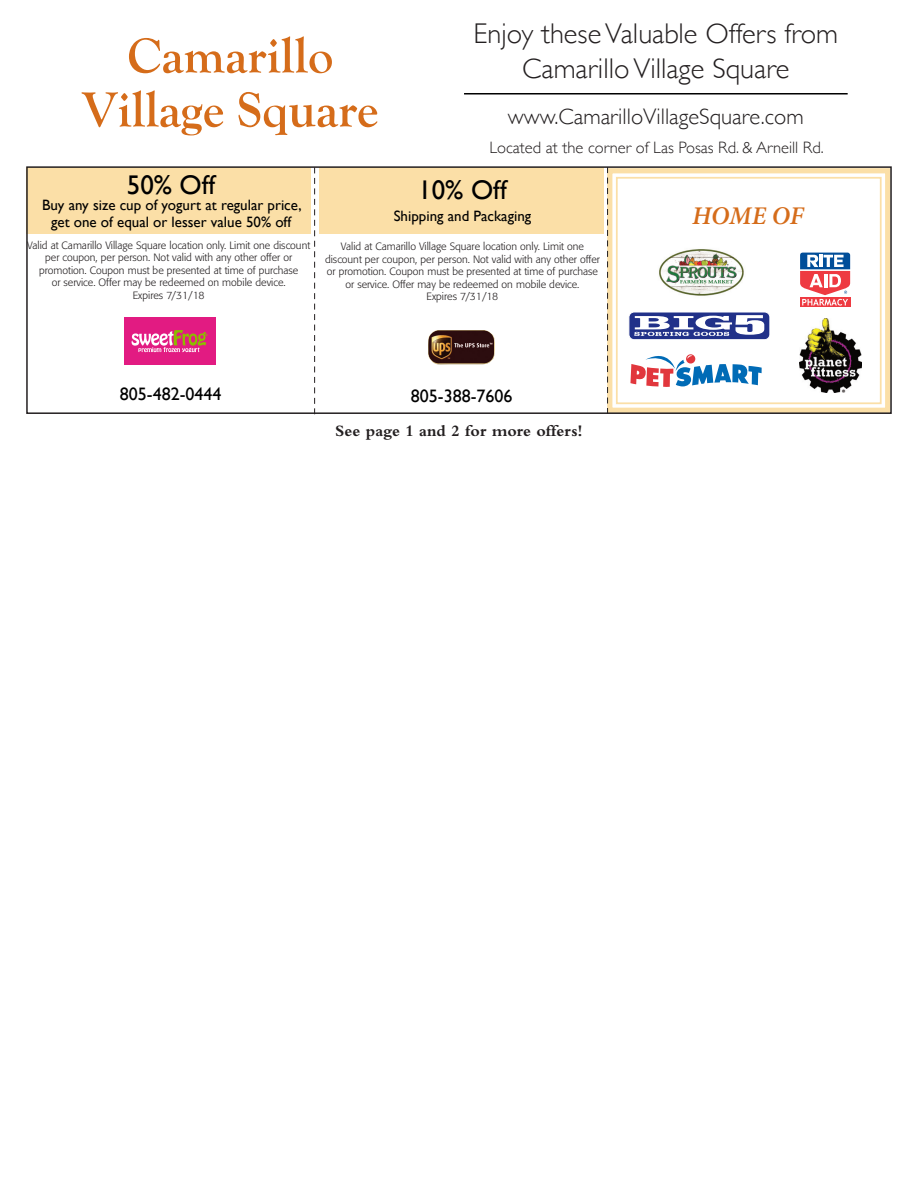
<style>
.page{position:relative;width:918px;height:1188px;background:#fff}
.page>*{position:absolute;margin:0;border:0;box-sizing:border-box;transform-origin:0 0}
.Small_sub_offer{font:700 51px "Goudy Old Style T";color:#d56c1a}
.Phone_Number{font:300 28.5px "Gill Sans";color:#231f20}
.Offer{font:27px "Gill Sans";color:#000}
.Phone_Number-2{font:italic 600 25.5px "Minion Pro";letter-spacing:-.01em;color:#d56c1a}
.t1{font:300 22.5px "Gill Sans";color:#231f20}
.Coupon_Phone_Number{font:18px "Gill Sans";color:#000}
.t2{font:300 16.5px "Gill Sans";color:#231f20}
.Phone_Number-3{font:700 16.5px "Bembo";color:#231f20}
.SubOffer{font:15px "Gill Sans";color:#000}
.Disclaimer{font:300 10.5px/12.6px "Formata";color:#231f20}
.t3{font:800 2.7px "Futura";color:#8dbb00}
</style>
<div class="page">
<div style="left:320px;top:167px;width:284px;height:67px;background:#fbdfa7"></div>
<div style="left:26px;top:167px;width:284px;height:67px;background:#fbdfa7"></div>
<svg style="left:314px;top:169px;width:1px;height:242px"></svg>
<hr style="left:464px;top:93px;width:384px;height:2px;background:#000">
<img style="left:428px;top:330px;width:67px;height:35px">
<div style="left:124px;top:317px;width:91px;height:48px;background:#e21b82"></div>
<svg style="left:132px;top:330px;width:74px;height:22px"></svg>
<svg style="left:608px;top:169px;width:281px;height:242px"></svg>
<div style="left:616px;top:177px;width:266px;height:227px;border:2px solid #fbdfa7"></div>
<div style="left:629px;top:312px;width:141px;height:28px;background:#213189;border-radius:5px"></div>
<div style="left:628px;top:312px;width:142px;height:28px;border:1px solid #fff;border-radius:5px"></div>
<svg style="left:634px;top:315px;width:130px;height:21px"></svg>
<img style="left:656px;top:246px;width:96px;height:54px">
<svg style="left:629px;top:353px;width:134px;height:35px"></svg>
<div style="left:800px;top:297px;width:51px;height:10px;background:#ee3a41"></div>
<svg style="left:797px;top:250px;width:56px;height:56px"></svg>
<img style="left:800px;top:319px;width:61px;height:73px">
<div style="left:26px;top:166px;width:866px;height:248px;border:2px solid #231f20"></div>
<svg style="left:607px;top:167px;width:1px;height:247px"></svg>
<p class="Small_sub_offer" style="left:127px;top:27px;width:208px">Camarillo</p>
<p class="Small_sub_offer" style="left:82px;top:81px;width:298px">Village Square</p>
<p class="Offer" style="left:127px;top:169px;width:90px">50% Off</p>
<p class="SubOffer" style="left:42px;top:196px;width:261px">Buy any size cup of yogurt at regular price,</p>
<p class="SubOffer" style="left:51px;top:213px;width:242px">get one of equal or lesser value 50% off</p>
<p class="Phone_Number" style="left:473px;top:12px;width:366px">Enjoy these Valuable Offers from</p>
<p class="Phone_Number" style="left:522px;top:46px;width:269px">Camarillo Village Square</p>
<p class="t1" style="left:508px;top:99px;width:297px">www.CamarilloVillageSquare.com</p>
<p class="t2" style="left:489px;top:135px;width:336px">Located at the corner of Las Posas Rd. &amp; Arneill Rd.</p>
<p class="Offer" style="left:418px;top:174px;width:90px">10% Off</p>
<p class="SubOffer" style="left:394px;top:207px;width:139px">Shipping and Packaging</p>
<p class="Phone_Number-2" style="left:692px;top:198px;width:113px">HOME OF</p>
<p class="Disclaimer" style="left:27px;top:239px;width:284px;text-align:center">Valid at Camarillo Village Square location only. Limit one discount per coupon, per person. Not valid with any other offer or</p>
<p class="Disclaimer" style="left:39px;top:264px;width:261px">promotion. Coupon must be presented at time of purchase</p>
<p class="Disclaimer" style="left:52px;top:276px;width:235px">or service. Offer may be redeemed on mobile device.</p>
<p class="Disclaimer" style="left:133px;top:289px;width:73px">Expires 7/31/18</p>
<p class="t3" style="left:205px;top:333px;width:4px">®</p>
<p class="Disclaimer" style="left:341px;top:240px;width:245px">Valid at Camarillo Village Square location only. Limit one</p>
<p class="Disclaimer" style="left:325px;top:253px;width:276px">discount per coupon, per person. Not valid with any other offer or promotion. Coupon must be presented at time of purchase</p>
<p class="Disclaimer" style="left:346px;top:278px;width:235px">or service. Offer may be redeemed on mobile device.</p>
<p class="Disclaimer" style="left:427px;top:290px;width:73px">Expires 7/31/18</p>
<p class="Coupon_Phone_Number" style="left:120px;top:384px;width:103px">805-482-0444</p>
<p class="Coupon_Phone_Number" style="left:411px;top:385px;width:103px">805-388-7606</p>
<p class="Phone_Number-3" style="left:335px;top:422px;width:249px">See page 1 and 2 for more offers!</p>
</div>
